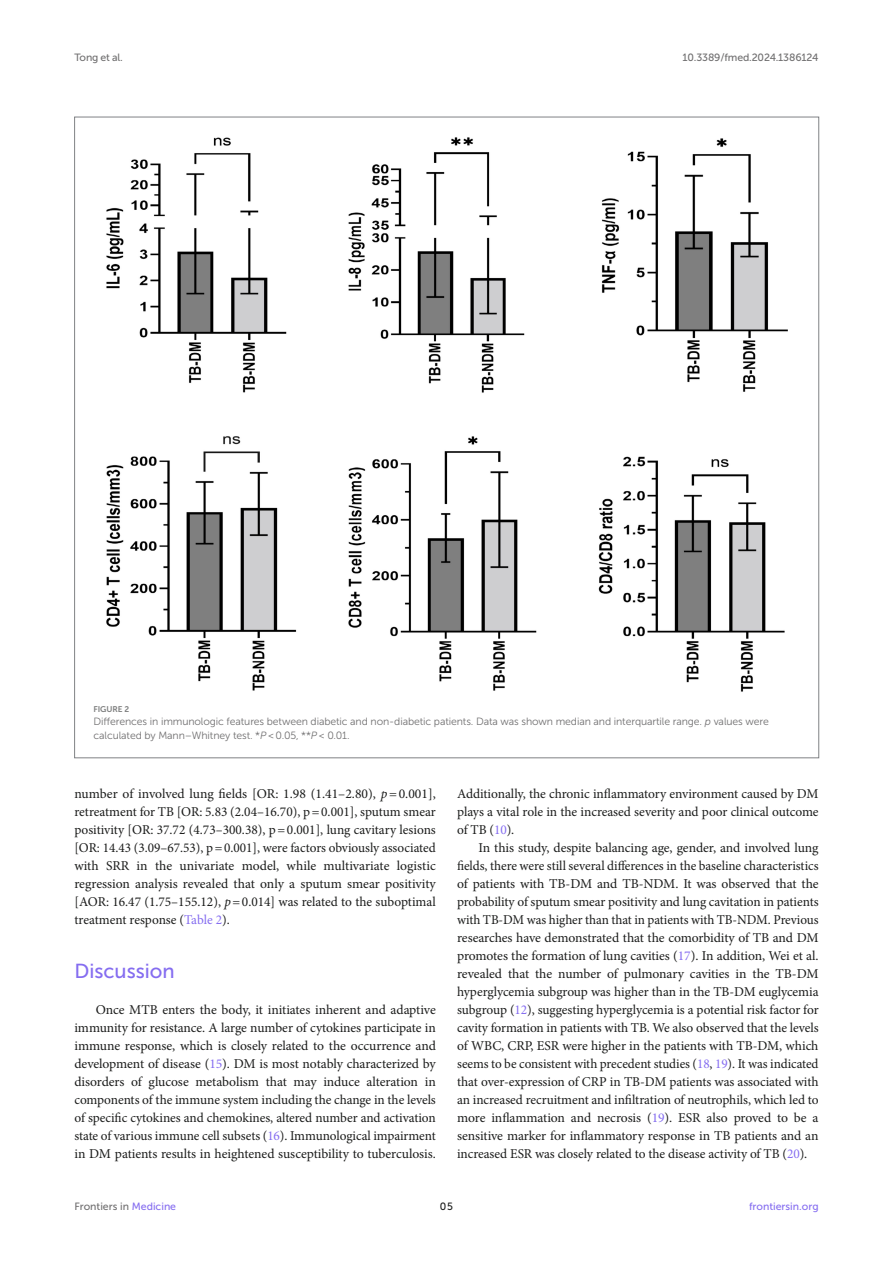
<style>
.page{position:relative;width:893px;height:1263px;background:#fff}
.page>*{position:absolute;margin:0;border:0;box-sizing:border-box;transform-origin:0 0}
.HEAD_1{font:20.25px "Museo Sans 500";color:#856df0}
.TEXT_FLUSH{font:13.5px/18px "Minion Pro";letter-spacing:-.005em;color:#1b1c1b;text-align:justify}
.TEXT{font:13.5px/18px "Minion Pro";letter-spacing:-.005em;color:#1b1c1b;text-align:justify}
.FIG_LEG{font:10.5px/13.5px "Museo Sans 300";letter-spacing:-.01em;color:#706f70}
.t1{font:10.5px "Museo Sans 500";letter-spacing:-.015em;color:#706f70}
.t2{font:10.5px "Museo Sans 500";color:#856df0}
.t3{font:10.5px "Museo Sans 500";color:#1b1c1b}
.FIG_HD{font:8.25px "Museo Sans 700";letter-spacing:-.01em;color:#7e7f7f}
.s1{font-style:italic}
.s2{color:#856df0}
</style>
<div class="page">
<img style="left:106px;top:137px;width:682px;height:555px">
<p class="t1" style="left:74px;top:51px;width:50px">Tong et al.</p>
<p class="t1" style="left:683px;top:51px;width:137px">10.3389/fmed.2024.1386124</p>
<p class="FIG_HD" style="left:94px;top:704px;width:37px">FIGURE 2</p>
<p class="FIG_LEG" style="left:94px;top:715px;width:677px">Differences in immunologic features between diabetic and non-diabetic patients. Data was shown median and interquartile range. <span class="s1">p</span> values were calculated by Mann–Whitney test. *<span class="s1">P</span> &lt; 0.05, **<span class="s1">P</span> &lt; 0.01.</p>
<p class="TEXT_FLUSH" style="left:74px;top:785px;width:363px">number of involved lung fields [OR: 1.98 (1.41–2.80), <span class="s1">p</span>=0.001], retreatment for TB [OR: 5.83 (2.04–16.70), p=0.001], sputum smear positivity [OR: 37.72 (4.73–300.38), p=0.001], lung cavitary lesions [OR: 14.43 (3.09–67.53), p=0.001], were factors obviously associated with SRR in the univariate model, while multivariate logistic regression analysis revealed that only a sputum smear positivity [AOR: 16.47 (1.75–155.12), <span class="s1">p</span>=0.014] was related to the suboptimal treatment response (<span class="s2">Table 2</span>).</p>
<p class="HEAD_1" style="left:74px;top:960px;width:102px">Discussion</p>
<p class="TEXT_FLUSH" style="left:74px;top:1001px;width:363px;text-indent:21px">Once MTB enters the body, it initiates inherent and adaptive immunity for resistance. A large number of cytokines participate in immune response, which is closely related to the occurrence and development of disease (<span class="s2">15</span>). DM is most notably characterized by disorders of glucose metabolism that may induce alteration in components of the immune system including the change in the levels of specific cytokines and chemokines, altered number and activation state of various immune cell subsets (<span class="s2">16</span>). Immunological impairment in DM patients results in heightened susceptibility to tuberculosis.</p>
<p class="TEXT_FLUSH" style="left:457px;top:785px;width:363px">Additionally, the chronic inflammatory environment caused by DM plays a vital role in the increased severity and poor clinical outcome of TB (<span class="s2">10</span>).</p>
<p class="TEXT" style="left:457px;top:839px;width:363px;text-indent:21px">In this study, despite balancing age, gender, and involved lung fields, there were still several differences in the baseline characteristics of patients with TB-DM and TB-NDM. It was observed that the probability of sputum smear positivity and lung cavitation in patients with TB-DM was higher than that in patients with TB-NDM. Previous researches have demonstrated that the comorbidity of TB and DM promotes the formation of lung cavities (<span class="s2">17</span>). In addition, Wei et al. revealed that the number of pulmonary cavities in the TB-DM hyperglycemia subgroup was higher than in the TB-DM euglycemia subgroup (<span class="s2">12</span>), suggesting hyperglycemia is a potential risk factor for cavity formation in patients with TB. We also observed that the levels of WBC, CRP, ESR were higher in the patients with TB-DM, which seems to be consistent with precedent studies (<span class="s2">18</span>, <span class="s2">19</span>). It was indicated that over-expression of CRP in TB-DM patients was associated with an increased recruitment and infiltration of neutrophils, which led to more inflammation and necrosis (<span class="s2">19</span>). ESR also proved to be a sensitive marker for inflammatory response in TB patients and an increased ESR was closely related to the disease activity of TB (<span class="s2">20</span>).</p>
<p class="t1" style="left:74px;top:1200px;width:103px">Frontiers in <span class="s2">Medicine</span></p>
<p class="t3" style="left:440px;top:1200px;width:14px">05</p>
<p class="t2" style="left:749px;top:1200px;width:71px">frontiersin.org</p>
</div>
